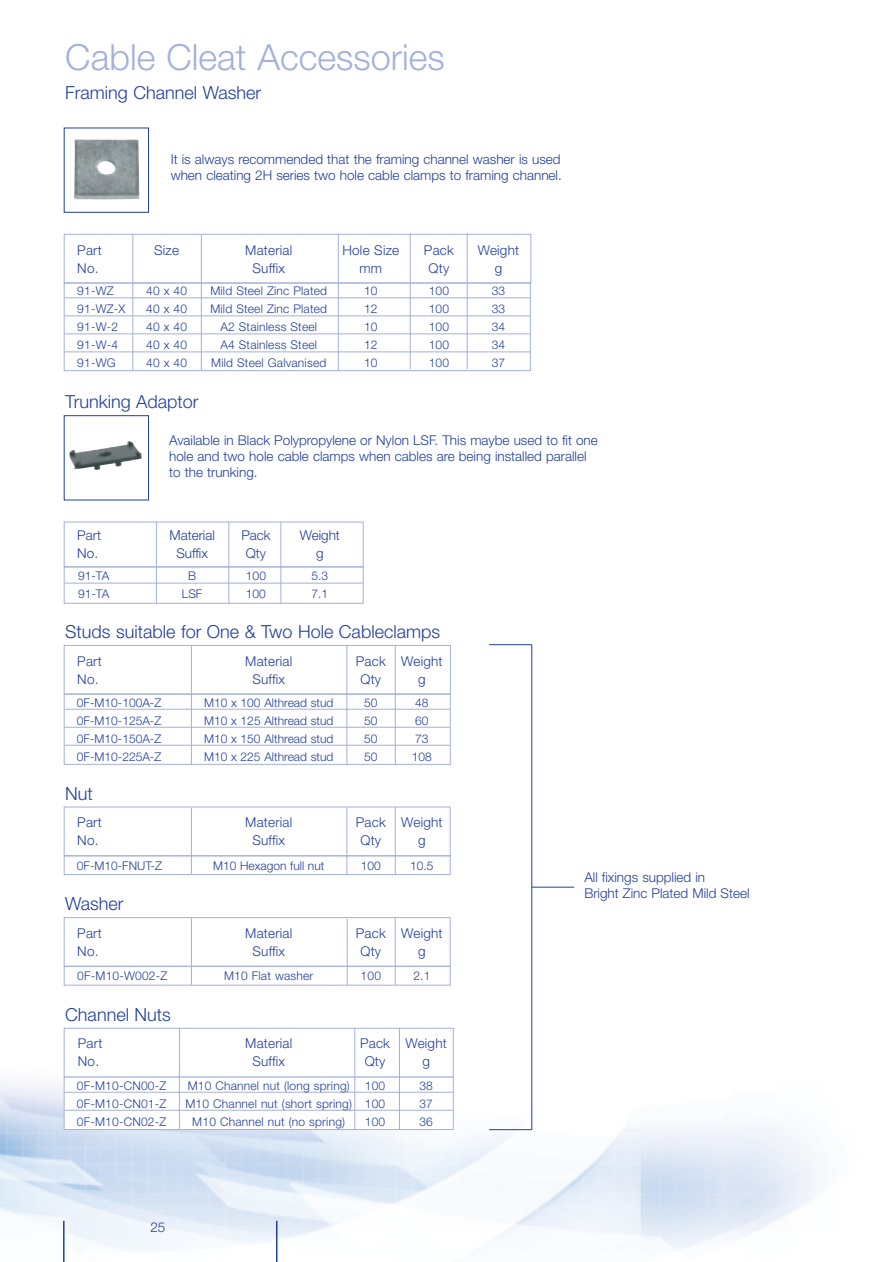
<style>
.page{position:relative;width:893px;height:1262px;background:#fff}
.page>*{position:absolute;margin:0;border:0;box-sizing:border-box;transform-origin:0 0}
.t1{font:300 36px "Helvetica Neue";color:#a3b1da}
.t2{font:300 18px "Helvetica Neue";color:#223f9a}
.t3{font:300 13.5px/16.2px "Helvetica Neue";color:#223f9a}
.t4{font:300 12px "Helvetica Neue";letter-spacing:.015em;color:#223f9a}
</style>
<div class="page">
<hr style="left:276px;top:1220px;width:1px;height:41px;background:#223f9a">
<hr style="left:63px;top:1220px;width:2px;height:41px;background:#223f9a">
<svg style="left:63px;top:282px;width:468px;height:90px"></svg>
<div style="left:64px;top:234px;width:467px;height:49px;border:1px solid #a3b1da"></div>
<hr style="left:132px;top:234px;width:1px;height:137px;background:#a3b1da">
<hr style="left:201px;top:234px;width:1px;height:137px;background:#a3b1da">
<hr style="left:338px;top:234px;width:1px;height:137px;background:#a3b1da">
<hr style="left:410px;top:233px;width:1px;height:136px;background:#a3b1da">
<hr style="left:467px;top:233px;width:1px;height:136px;background:#a3b1da">
<img style="left:74px;top:139px;width:66px;height:61px">
<div style="left:64px;top:128px;width:85px;height:85px;border:1px solid #223f9a"></div>
<svg style="left:63px;top:415px;width:512px;height:715px"></svg>
<hr style="left:531px;top:644px;width:1px;height:485px;background:#223f9a">
<h1 class="t1" style="left:65px;top:44px;width:381px">Cable Cleat Accessories</h1>
<h2 class="t2" style="left:65px;top:87px;width:197px">Framing Channel Washer</h2>
<p class="t3" style="left:171px;top:152px;width:392px">It is always recommended that the framing channel washer is used when cleating 2H series two hole cable clamps to framing channel.</p>
<p class="t3" style="left:77px;top:243px;width:26px">Part</p>
<p class="t3" style="left:154px;top:243px;width:26px">Size</p>
<p class="t3" style="left:245px;top:243px;width:49px">Material</p>
<p class="t3" style="left:342px;top:243px;width:58px">Hole Size</p>
<p class="t3" style="left:424px;top:243px;width:31px">Pack</p>
<p class="t3" style="left:478px;top:243px;width:43px">Weight</p>
<p class="t3" style="left:77px;top:261px;width:23px">No.</p>
<p class="t3" style="left:252px;top:261px;width:34px">Suffix</p>
<p class="t3" style="left:359px;top:261px;width:24px">mm</p>
<p class="t3" style="left:428px;top:261px;width:22px">Qty</p>
<p class="t3" style="left:494px;top:261px;width:9px">g</p>
<p class="t4" style="left:77px;top:287px;width:38px">91-WZ</p>
<p class="t4" style="left:146px;top:287px;width:42px">40 x 40</p>
<p class="t4" style="left:210px;top:287px;width:118px">Mild Steel Zinc Plated</p>
<p class="t4" style="left:364px;top:287px;width:15px">10</p>
<p class="t4" style="left:428px;top:287px;width:22px">100</p>
<p class="t4" style="left:491px;top:287px;width:15px">33</p>
<p class="t4" style="left:77px;top:305px;width:50px">91-WZ-X</p>
<p class="t4" style="left:146px;top:305px;width:42px">40 x 40</p>
<p class="t4" style="left:210px;top:305px;width:118px">Mild Steel Zinc Plated</p>
<p class="t4" style="left:364px;top:305px;width:15px">12</p>
<p class="t4" style="left:428px;top:305px;width:22px">100</p>
<p class="t4" style="left:491px;top:305px;width:15px">33</p>
<p class="t4" style="left:77px;top:323px;width:42px">91-W-2</p>
<p class="t4" style="left:146px;top:323px;width:42px">40 x 40</p>
<p class="t4" style="left:220px;top:323px;width:98px">A2 Stainless Steel</p>
<p class="t4" style="left:364px;top:323px;width:15px">10</p>
<p class="t4" style="left:428px;top:323px;width:22px">100</p>
<p class="t4" style="left:491px;top:323px;width:15px">34</p>
<p class="t4" style="left:77px;top:341px;width:42px">91-W-4</p>
<p class="t4" style="left:146px;top:341px;width:42px">40 x 40</p>
<p class="t4" style="left:220px;top:341px;width:98px">A4 Stainless Steel</p>
<p class="t4" style="left:364px;top:341px;width:15px">12</p>
<p class="t4" style="left:428px;top:341px;width:22px">100</p>
<p class="t4" style="left:491px;top:341px;width:15px">34</p>
<p class="t4" style="left:77px;top:359px;width:40px">91-WG</p>
<p class="t4" style="left:146px;top:359px;width:42px">40 x 40</p>
<p class="t4" style="left:211px;top:359px;width:117px">Mild Steel Galvanised</p>
<p class="t4" style="left:364px;top:359px;width:15px">10</p>
<p class="t4" style="left:428px;top:359px;width:22px">100</p>
<p class="t4" style="left:491px;top:359px;width:15px">37</p>
<h2 class="t2" style="left:65px;top:395px;width:135px">Trunking Adaptor</h2>
<p class="t3" style="left:169px;top:433px;width:430px">Available in Black Polypropylene or Nylon LSF. This maybe used to fit one hole and two hole cable clamps when cables are being installed parallel to the trunking.</p>
<p class="t3" style="left:77px;top:528px;width:25px">Part</p>
<p class="t3" style="left:169px;top:528px;width:47px">Material</p>
<p class="t3" style="left:241px;top:528px;width:31px">Pack</p>
<p class="t3" style="left:300px;top:528px;width:42px">Weight</p>
<p class="t3" style="left:77px;top:546px;width:22px">No.</p>
<p class="t3" style="left:176px;top:546px;width:33px">Suffix</p>
<p class="t3" style="left:246px;top:546px;width:22px">Qty</p>
<p class="t3" style="left:316px;top:546px;width:9px">g</p>
<p class="t4" style="left:78px;top:572px;width:33px">91-TA</p>
<p class="t4" style="left:188px;top:572px;width:10px">B</p>
<p class="t4" style="left:246px;top:572px;width:22px">100</p>
<p class="t4" style="left:311px;top:572px;width:18px">5.3</p>
<p class="t4" style="left:78px;top:590px;width:33px">91-TA</p>
<p class="t4" style="left:182px;top:590px;width:22px">LSF</p>
<p class="t4" style="left:246px;top:590px;width:22px">100</p>
<p class="t4" style="left:311px;top:590px;width:18px">7.1</p>
<h2 class="t2" style="left:65px;top:625px;width:376px">Studs suitable for One &amp; Two Hole Cableclamps</h2>
<p class="t3" style="left:77px;top:654px;width:26px">Part</p>
<p class="t3" style="left:245px;top:654px;width:49px">Material</p>
<p class="t3" style="left:356px;top:654px;width:88px">Pack Weight</p>
<p class="t3" style="left:77px;top:672px;width:23px">No.</p>
<p class="t3" style="left:252px;top:672px;width:34px">Suffix</p>
<p class="t3" style="left:360px;top:672px;width:22px">Qty</p>
<p class="t3" style="left:418px;top:672px;width:9px">g</p>
<p class="t4" style="left:77px;top:698px;width:86px">0F-M10-100A-Z</p>
<p class="t4" style="left:204px;top:698px;width:131px">M10 x 100 Althread stud</p>
<p class="t4" style="left:364px;top:698px;width:15px">50</p>
<p class="t4" style="left:415px;top:698px;width:15px">48</p>
<p class="t4" style="left:77px;top:716px;width:86px">0F-M10-125A-Z</p>
<p class="t4" style="left:204px;top:716px;width:131px">M10 x 125 Althread stud</p>
<p class="t4" style="left:364px;top:716px;width:15px">50</p>
<p class="t4" style="left:415px;top:716px;width:15px">60</p>
<p class="t4" style="left:77px;top:734px;width:86px">0F-M10-150A-Z</p>
<p class="t4" style="left:204px;top:734px;width:131px">M10 x 150 Althread stud</p>
<p class="t4" style="left:364px;top:734px;width:15px">50</p>
<p class="t4" style="left:415px;top:734px;width:15px">73</p>
<p class="t4" style="left:77px;top:752px;width:86px">0F-M10-225A-Z</p>
<p class="t4" style="left:204px;top:752px;width:131px">M10 x 225 Althread stud</p>
<p class="t4" style="left:364px;top:752px;width:15px">50</p>
<p class="t4" style="left:412px;top:752px;width:22px">108</p>
<h2 class="t2" style="left:65px;top:787px;width:29px">Nut</h2>
<p class="t3" style="left:77px;top:815px;width:26px">Part</p>
<p class="t3" style="left:245px;top:815px;width:49px">Material</p>
<p class="t3" style="left:356px;top:815px;width:88px">Pack Weight</p>
<p class="t3" style="left:77px;top:833px;width:23px">No.</p>
<p class="t3" style="left:252px;top:833px;width:34px">Suffix</p>
<p class="t3" style="left:360px;top:833px;width:22px">Qty</p>
<p class="t3" style="left:418px;top:833px;width:9px">g</p>
<p class="t4" style="left:77px;top:861px;width:86px">0F-M10-FNUT-Z</p>
<p class="t4" style="left:213px;top:861px;width:113px">M10 Hexagon full nut</p>
<p class="t4" style="left:361px;top:861px;width:22px">100</p>
<p class="t4" style="left:410px;top:861px;width:25px">10.5</p>
<h2 class="t2" style="left:65px;top:897px;width:60px">Washer</h2>
<p class="t3" style="left:77px;top:926px;width:26px">Part</p>
<p class="t3" style="left:245px;top:926px;width:49px">Material</p>
<p class="t3" style="left:356px;top:926px;width:88px">Pack Weight</p>
<p class="t3" style="left:77px;top:944px;width:23px">No.</p>
<p class="t3" style="left:252px;top:944px;width:34px">Suffix</p>
<p class="t3" style="left:360px;top:944px;width:22px">Qty</p>
<p class="t3" style="left:418px;top:944px;width:9px">g</p>
<p class="t4" style="left:77px;top:971px;width:91px">0F-M10-W002-Z</p>
<p class="t4" style="left:224px;top:971px;width:91px">M10 Flat washer</p>
<p class="t4" style="left:360px;top:971px;width:22px">100</p>
<p class="t4" style="left:413px;top:971px;width:19px">2.1</p>
<h2 class="t2" style="left:65px;top:1008px;width:107px">Channel Nuts</h2>
<p class="t3" style="left:78px;top:1036px;width:26px">Part</p>
<p class="t3" style="left:245px;top:1036px;width:49px">Material</p>
<p class="t3" style="left:360px;top:1036px;width:88px">Pack Weight</p>
<p class="t3" style="left:78px;top:1054px;width:23px">No.</p>
<p class="t3" style="left:252px;top:1054px;width:34px">Suffix</p>
<p class="t3" style="left:365px;top:1054px;width:22px">Qty</p>
<p class="t3" style="left:422px;top:1054px;width:9px">g</p>
<p class="t4" style="left:77px;top:1081px;width:91px">0F-M10-CN00-Z</p>
<p class="t4" style="left:188px;top:1081px;width:164px">M10 Channel nut (long spring)</p>
<p class="t4" style="left:365px;top:1081px;width:22px">100</p>
<p class="t4" style="left:419px;top:1081px;width:15px">38</p>
<p class="t4" style="left:77px;top:1099px;width:91px">0F-M10-CN01-Z</p>
<p class="t4" style="left:185px;top:1099px;width:201px">M10 Channel nut (short spring) 100</p>
<p class="t4" style="left:419px;top:1099px;width:15px">37</p>
<p class="t4" style="left:77px;top:1117px;width:91px">0F-M10-CN02-Z</p>
<p class="t4" style="left:192px;top:1117px;width:154px">M10 Channel nut (no spring)</p>
<p class="t4" style="left:365px;top:1117px;width:22px">100</p>
<p class="t4" style="left:419px;top:1117px;width:15px">36</p>
<p class="t3" style="left:150px;top:1220px;width:17px">25</p>
<p class="t3" style="left:584px;top:870px;width:167px">All fixings supplied in<br>Bright Zinc Plated Mild Steel</p>
</div>
